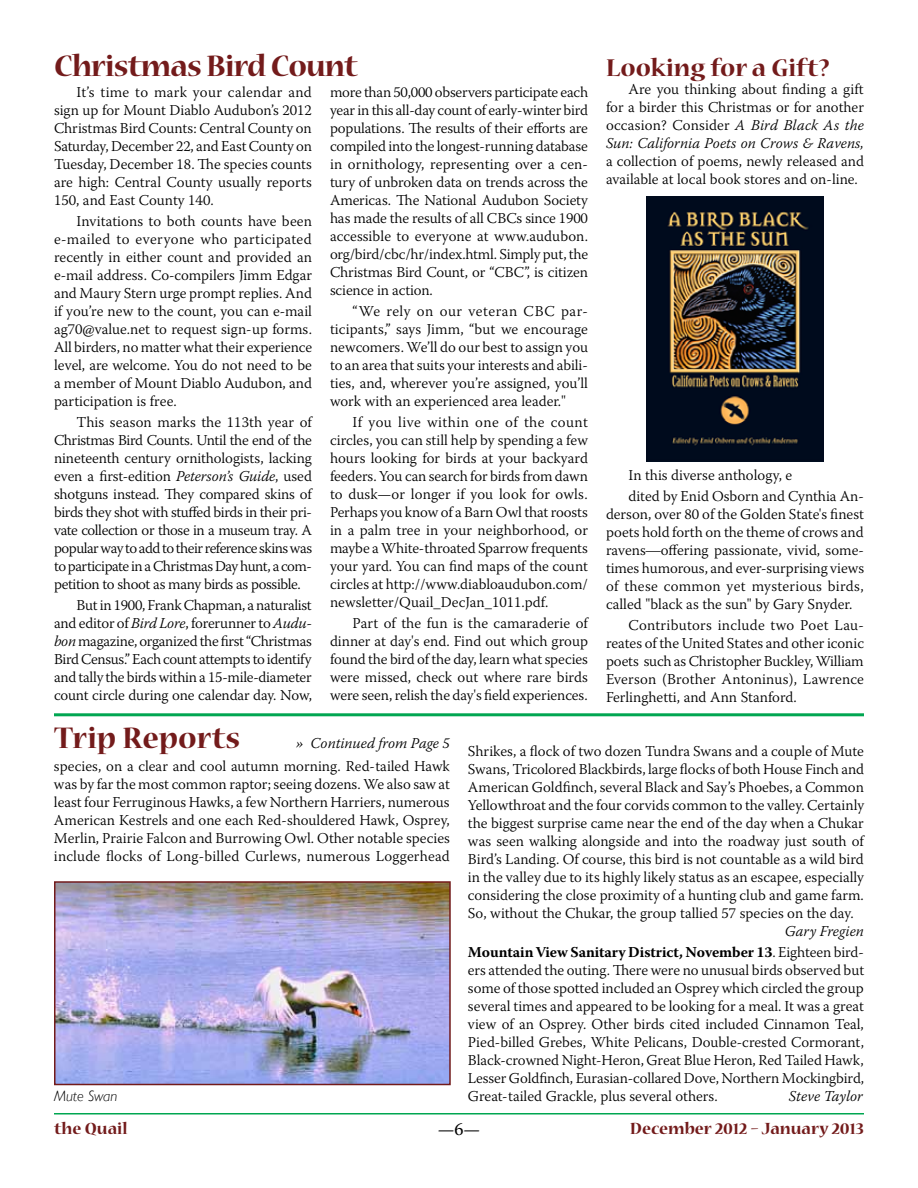
<style>
.page{position:relative;width:918px;height:1188px;background:#fff}
.page>*{position:absolute;margin:0;border:0;box-sizing:border-box;transform-origin:0 0}
.t1{font:700 33px "Nueva Std";letter-spacing:-.015em;color:#731b1b}
.t2{font:700 27px "Nueva Std";color:#731b1b}
.t3{font:700 18px "Nueva Std";color:#731b1b}
.t4{font:18px "Warnock Pro";color:#000}
.t5{font:300 15px/18px "Warnock Pro";color:#000;text-align:justify}
.t6{font:700 15px/21px "Warnock Pro";letter-spacing:-.005em;color:#000;text-align:right}
.t7{font:italic 300 15px "Warnock Pro";color:#000}
.t8{font:italic 300 15px "Gill Sans";color:#000}
.s1{font-style:italic}
.s2{font-family:"Gill Sans"}
.s3{font-weight:400;font-style:italic}
.s4{font-weight:300;font-style:italic}
.s5{font-weight:300}
</style>
<div class="page">
<hr style="left:54px;top:1113px;width:810px;height:1px;background:#00a651">
<hr style="left:54px;top:713px;width:810px;height:3px;background:#00a651">
<img style="left:646px;top:196px;width:178px;height:266px">
<img style="left:57px;top:884px;width:391px;height:198px">
<div style="left:54px;top:881px;width:397px;height:204px;border:2px solid #731b1b"></div>
<h1 class="t1" style="left:54px;top:51px;width:305px">Christmas Bird Count</h1>
<p class="t5" style="left:54px;top:82px;width:260px;text-indent:22px">It’s time to mark your calendar and sign up for Mount Diablo Audubon’s 2012<br>Christmas Bird Counts: Central County on Saturday, December 22, and East County on Tuesday, December 18. The species counts are high: Central County usually reports 150, and East County 140.</p>
<p class="t5" style="left:54px;top:211px;width:260px;text-indent:22px">Invitations to both counts have been e-mailed to everyone who participated recently in either count and provided an e-mail address. Co-compilers Jimm Edgar and Maury Stern urge prompt replies. And if you’re new to the count, you can e-mail ag70@value.net to request sign-up forms.<br>All birders, no matter what their experience level, are welcome. You do not need to be a member of Mount Diablo Audubon, and participation is free.</p>
<p class="t5" style="left:54px;top:412px;width:260px;text-indent:22px">This season marks the 113th year of Christmas Bird Counts. Until the end of the nineteenth century ornithologists, lacking even a first-edition <span class="s1">Peterson’s Guide</span>, used shotguns instead. They compared skins of birds they shot with stuffed birds in their pri&shy;vate collection or those in a museum tray. A popular way to add to their reference skins was to participate in a Christmas Day hunt, a com&shy;petition to shoot as many birds as possible.</p>
<p class="t5" style="left:54px;top:595px;width:259px;text-indent:22px">But in 1900, Frank Chapman, a naturalist and editor of <span class="s1">Bird Lore</span>, forerunner to <span class="s1">Audu&shy;bon</span> magazine, organized the first “Christmas Bird Census.” Each count attempts to identify and tally the birds within a 15-mile-diameter count circle during one calendar day. Now,</p>
<p class="t5" style="left:330px;top:82px;width:260px">more than 50,000 observers participate each year in this all-day count of early-winter bird populations. The results of their efforts are compiled into the longest-running database in ornithology, representing over a cen&shy;tury of unbroken data on trends across the Americas. The National Audubon Society has made the results of all CBCs since 1900 accessible to everyone at www.audubon. org/bird/cbc/hr/index.html. Simply put, the Christmas Bird Count, or “CBC”, is citizen science in action.</p>
<p class="t5" style="left:330px;top:301px;width:260px;text-indent:22px">“We rely on our veteran CBC par&shy;ticipants,” says Jimm, “but we encourage newcomers. We’ll do our best to assign you to an area that suits your interests and abili&shy;ties, and, wherever you’re assigned, you’ll work with an experienced area leader."</p>
<p class="t5" style="left:330px;top:412px;width:260px;text-indent:22px">If you live within one of the count circles, you can still help by spending a few hours looking for birds at your backyard feeders. You can search for birds from dawn to dusk—or longer if you look for owls.<br>Perhaps you know of a Barn Owl that roosts in a palm tree in your neighborhood, or maybe a White-throated Sparrow frequents your yard. You can find maps of the count circles at http://www.diabloaudubon.com/ newsletter/Quail_DecJan_1011.pdf.</p>
<p class="t5" style="left:330px;top:613px;width:260px;text-indent:22px">Part of the fun is the camaraderie of dinner at day's end. Find out which group found the bird of the day, learn what species were missed, check out where rare birds were seen, relish the day's field experiences.</p>
<h2 class="t2" style="left:606px;top:56px;width:225px">Looking for a Gift?</h2>
<p class="t5" style="left:606px;top:80px;width:260px;text-indent:22px">Are you thinking about finding a gift for a birder this Christmas or for another occasion? Consider <span class="s1">A Bird Black As the Sun: California Poets on Crows &amp; Ravens,</span></p>
<p class="t5" style="left:606px;top:152px;width:260px">a collection of poems, newly released and available at local book stores and on-line.</p>
<p class="t5" style="left:628px;top:465px;width:237px;line-height:21px">In this diverse anthology, e<br>dited by Enid Osborn and Cynthia An-</p>
<p class="t5" style="left:606px;top:505px;width:260px">derson, over 80 of the Golden State's finest poets hold forth on the theme of crows and ravens<span class="s2">—</span>offering passionate, vivid, some&shy;times humorous, and ever-surprising views of these common yet mysterious birds, called "black as the sun" by Gary Snyder.</p>
<p class="t5" style="left:606px;top:616px;width:260px;text-indent:22px">Contributors include two Poet Lau&shy;reates of the United States and other iconic poets such as Christopher Buckley, William Everson (Brother Antoninus), Lawrence Ferlinghetti, and Ann Stanford.</p>
<h1 class="t1" style="left:54px;top:723px;width:188px">Trip Reports</h1>
<p class="t5" style="left:54px;top:732px;width:397px;line-height:22px;text-align:right"><span class="s3">»</span> <span class="s1">Continued from Page 5<br></span>species, on a clear and cool autumn morning. Red-tailed Hawk</p>
<p class="t5" style="left:54px;top:774px;width:398px">was by far the most common raptor; seeing dozens. We also saw at least four Ferruginous Hawks, a few Northern Harriers, numerous American Kestrels and one each Red-shouldered Hawk, Osprey, Merlin, Prairie Falcon and Burrowing Owl. Other notable species include flocks of Long-billed Curlews, numerous Loggerhead</p>
<p class="t5" style="left:468px;top:742px;width:398px">Shrikes, a flock of two dozen Tundra Swans and a couple of Mute Swans, Tricolored Blackbirds, large flocks of both House Finch and American Goldfinch, several Black and Say’s Phoebes, a Common Yellowthroat and the four corvids common to the valley. Certainly the biggest surprise came near the end of the day when a Chukar was seen walking alongside and into the roadway just south of Bird’s Landing. Of course, this bird is not countable as a wild bird in the valley due to its highly likely status as an escapee, especially considering the close proximity of a hunting club and game farm.<br>So, without the Chukar, the group tallied 57 species on the day.</p>
<p class="t6" style="left:468px;top:920px;width:398px"><span class="s4">Gary Fregien<br></span>Mountain View Sanitary District, November 13<span class="s5">. Eighteen bird-</span></p>
<p class="t5" style="left:468px;top:961px;width:398px">ers attended the outing. There were no unusual birds observed but some of those spotted included an Osprey which circled the group several times and appeared to be looking for a meal. It was a great view of an Osprey. Other birds cited included Cinnamon Teal, Pied-billed Grebes, White Pelicans, Double-crested Cormorant, Black-crowned Night-Heron, Great Blue Heron, Red Tailed Hawk, Lesser Goldfinch, Eurasian-collared Dove, Northern Mockingbird,</p>
<p class="t8" style="left:54px;top:1088px;width:65px">Mute Swan</p>
<p class="t5" style="left:468px;top:1087px;width:251px">Great-tailed Grackle, plus several others.</p>
<p class="t7" style="left:789px;top:1087px;width:75px">Steve Taylor</p>
<p class="t3" style="left:54px;top:1120px;width:75px">the Quail</p>
<p class="t4" style="left:438px;top:1118px;width:44px">—6—</p>
<p class="t3" style="left:630px;top:1120px;width:235px">December 2012 – January 2013</p>
</div>
